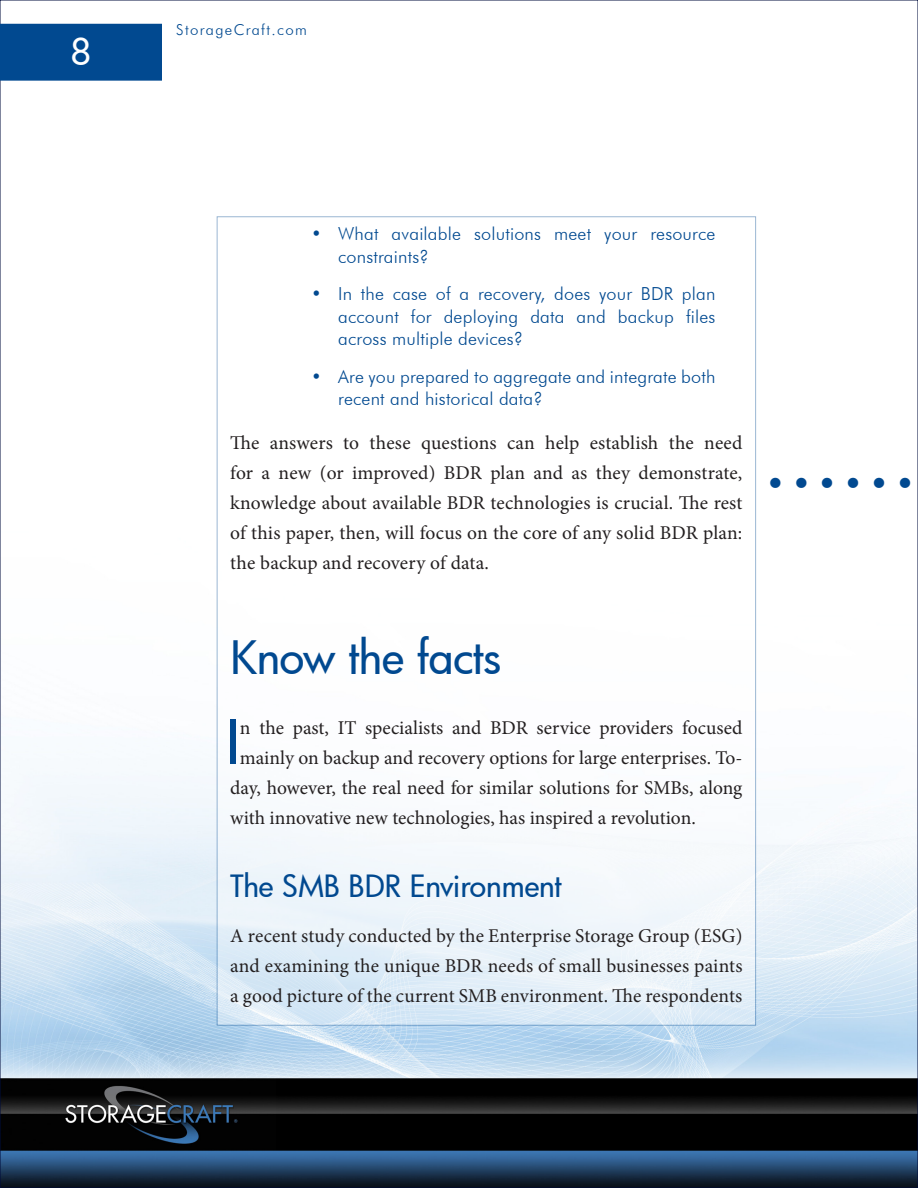
<style>
.page{position:relative;width:918px;height:1188px;background:#fff}
.page>*{position:absolute;margin:0;border:0;box-sizing:border-box;transform-origin:0 0}
.Body_first_2{font:500 59.25px "Futura";color:#014990}
.Head_1{font:500 45px "Futura";letter-spacing:-.005em;color:#014990}
.t1{font:500 36px "Futura";color:#fff}
.Head_2{font:500 30px "Futura";color:#014990}
.t2{font:27px "Futura";color:#014990}
.Body{font:19.5px/30px "Minion Pro";letter-spacing:.005em;color:#231f20;text-align:justify}
.Body_first_2-2{font:19.5px "Minion Pro";letter-spacing:-.005em;color:#231f20}
.t3{font:300 18px/22.5px "Futura BT";letter-spacing:.01em;color:#014990}
.t4{font:300 15px "Futura BT";letter-spacing:.09em;color:#014990}
</style>
<div class="page">
<img style="left:2px;top:23px;width:914px;height:1163px">
<svg style="left:217px;top:216px;width:539px;height:810px"></svg>
<div style="left:1px;top:25px;width:160px;height:55px;background:#014990"></div>
<div style="left:0;top:24px;width:162px;height:57px;border:2px solid #014990"></div>
<h3 class="t1" style="left:71px;top:28px;width:22px">8</h3>
<p class="t4" style="left:176px;top:21px;width:132px">StorageCraft.com</p>
<p class="t3" style="left:338px;top:222px;width:379px;text-indent:-27px">• What available solutions meet your resource constraints?</p>
<p class="t3" style="left:338px;top:282px;width:379px;text-align:justify;text-indent:-27px">• In the case of a recovery, does your BDR plan account for deploying data and backup files across multiple devices?</p>
<p class="t3" style="left:338px;top:365px;width:379px;text-indent:-27px">• Are you prepared to aggregate and integrate both recent and historical data?</p>
<p class="Body" style="left:230px;top:428px;width:514px">The answers to these questions can help establish the need for a new (or improved) BDR plan and as they demonstrate, knowledge about available BDR technologies is crucial. The rest of this paper, then, will focus on the core of any solid BDR plan: the backup and recovery of data.</p>
<p class="Head_1" style="left:230px;top:627px;width:272px">Know the facts</p>
<p class="Body_first_2" style="left:226px;top:702px;width:15px">I</p>
<p class="Body_first_2-2" style="left:240px;top:715px;width:504px">n the past, IT specialists and BDR service providers focused</p>
<p class="Body_first_2-2" style="left:240px;top:745px;width:504px">mainly on backup and recovery options for large enterprises. To-</p>
<p class="Body_first_2-2" style="left:230px;top:775px;width:514px">day, however, the real need for similar solutions for SMBs, along</p>
<p class="Body_first_2-2" style="left:230px;top:805px;width:467px">with innovative new technologies, has inspired a revolution.</p>
<p class="Head_2" style="left:230px;top:866px;width:333px">The SMB BDR Environment</p>
<p class="Body" style="left:230px;top:921px;width:514px">A recent study conducted by the Enterprise Storage Group (ESG) and examining the unique BDR needs of small businesses paints a good picture of the current SMB environment. The respondents</p>
<h3 class="t2" style="left:767px;top:464px;width:147px">• • • • • •</h3>
</div>
